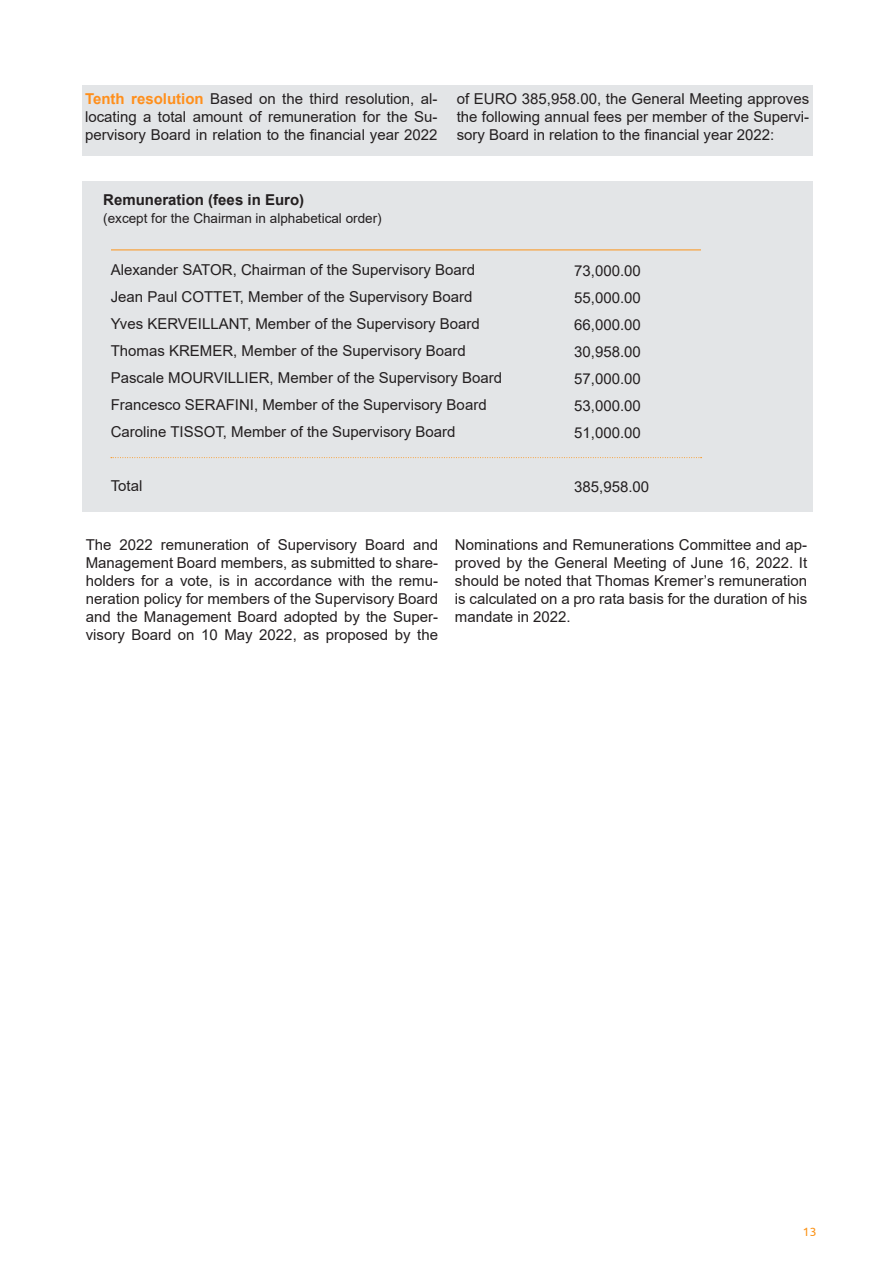
<style>
.page{position:relative;width:893px;height:1263px;background:#fff}
.page>*{position:absolute;margin:0;border:0;box-sizing:border-box;transform-origin:0 0}
.t1{font:15px/18px "Arial";color:#231f20;text-align:justify}
.t2{font:700 15px "Arial";color:#231f20}
.t3{font:13.5px "Arial";color:#231f20}
.t4{font:12px "Ubuntu";color:#fb9318}
.s1{font-weight:700;color:#ff8f1c}
</style>
<div class="page">
<div style="left:83px;top:181px;width:730px;height:330px;background:#e3e5e7"></div>
<svg style="left:111px;top:457px;width:591px;height:1px"></svg>
<hr style="left:111px;top:250px;width:590px;height:1px;background:#fb9318">
<div style="left:83px;top:85px;width:730px;height:70px;background:#e3e5e7"></div>
<p class="t1" style="left:85px;top:90px;width:354px"><span class="s1">Tenth resolution</span> Based on the third resolution, al&shy;locating a total amount of remuneration for the Su&shy;pervisory Board in relation to the financial year 2022</p>
<p class="t1" style="left:457px;top:90px;width:354px">of EURO 385,958.00, the General Meeting approves the following annual fees per member of the Supervi&shy;sory Board in relation to the financial year 2022:</p>
<p class="t2" style="left:103px;top:189px;width:202px">Remuneration (fees in Euro)</p>
<p class="t3" style="left:103px;top:208px;width:280px">(except for the Chairman in alphabetical order)</p>
<p class="t1" style="left:111px;top:260px;width:366px">Alexander SATOR, Chairman of the Supervisory Board</p>
<p class="t1" style="left:111px;top:287px;width:363px">Jean Paul COTTET, Member of the Supervisory Board</p>
<p class="t1" style="left:111px;top:314px;width:371px">Yves KERVEILLANT, Member of the Supervisory Board</p>
<p class="t1" style="left:111px;top:341px;width:357px">Thomas KREMER, Member of the Supervisory Board</p>
<p class="t1" style="left:111px;top:368px;width:393px">Pascale MOURVILLIER, Member of the Supervisory Board</p>
<p class="t1" style="left:111px;top:395px;width:377px">Francesco SERAFINI, Member of the Supervisory Board</p>
<p class="t1" style="left:111px;top:422px;width:346px">Caroline TISSOT, Member of the Supervisory Board</p>
<p class="t1" style="left:111px;top:476px;width:33px">Total</p>
<p class="t1" style="left:574px;top:262px;width:68px">73,000.00</p>
<p class="t1" style="left:574px;top:289px;width:68px">55,000.00</p>
<p class="t1" style="left:574px;top:316px;width:68px">66,000.00</p>
<p class="t1" style="left:574px;top:343px;width:68px">30,958.00</p>
<p class="t1" style="left:574px;top:370px;width:68px">57,000.00</p>
<p class="t1" style="left:574px;top:397px;width:68px">53,000.00</p>
<p class="t1" style="left:574px;top:424px;width:68px">51,000.00</p>
<p class="t1" style="left:574px;top:478px;width:77px">385,958.00</p>
<p class="t1" style="left:86px;top:535px;width:354px">The 2022 remuneration of Supervisory Board and Management Board members, as submitted to share&shy;holders for a vote, is in accordance with the remu&shy;neration policy for members of the Supervisory Board and the Management Board adopted by the Super&shy;visory Board on 10 May 2022, as proposed by the</p>
<p class="t1" style="left:455px;top:535px;width:354px">Nominations and Remunerations Committee and ap&shy;proved by the General Meeting of June 16, 2022. It should be noted that Thomas Kremer’s remuneration is calculated on a pro rata basis for the duration of his mandate in 2022.</p>
<p class="t4" style="left:803px;top:1224px;width:15px">13</p>
</div>
